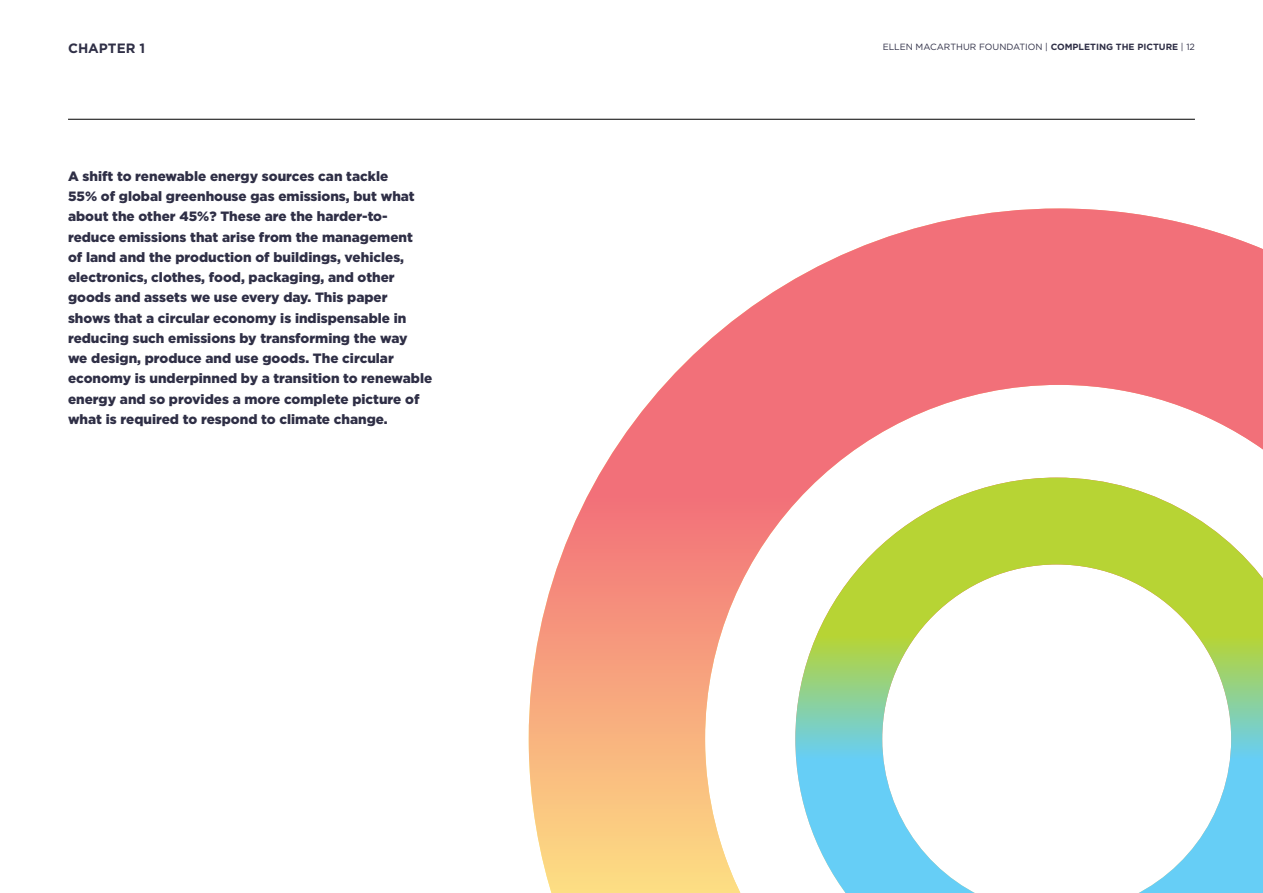
<style>
.page{position:relative;width:1263px;height:893px;background:#fff}
.page>*{position:absolute;margin:0;border:0;box-sizing:border-box;transform-origin:0 0}
.Body_Main{font:900 13.5px/20.2px "Gotham";color:#2f2f46}
.Header_Section_1{font:700 13.5px "Gotham";color:#2f2f46}
.t1{font:9px "Gotham";color:#2f2f46}
.s1{font-weight:700}
</style>
<div class="page">
<hr style="left:68px;top:119px;width:1127px;height:1px;background:#000">
<svg style="left:1059px;top:208px;width:204px;height:270px"></svg>
<svg style="left:1059px;top:478px;width:204px;height:415px"></svg>
<svg style="left:529px;top:208px;width:530px;height:685px"></svg>
<p class="Header_Section_1" style="left:68px;top:40px;width:79px">CHAPTER 1</p>
<p class="Body_Main" style="left:68px;top:166px;width:366px">A shift to renewable energy sources can tackle<br>55% of global greenhouse gas emissions, but what about the other 45%? These are the harder-to&shy;reduce emissions that arise from the management<br>of land and the production of buildings, vehicles, electronics, clothes, food, packaging, and other goods and assets we use every day. This paper shows that a circular economy is indispensable in reducing such emissions by transforming the way<br>we design, produce and use goods. The circular economy is underpinned by a transition to renewable energy and so provides a more complete picture of what is required to respond to climate change.</p>
<p class="t1" style="left:883px;top:41px;width:314px">ELLEN MACARTHUR FOUNDATION | <span class="s1">COMPLETING THE PICTURE</span> | 12</p>
</div>
